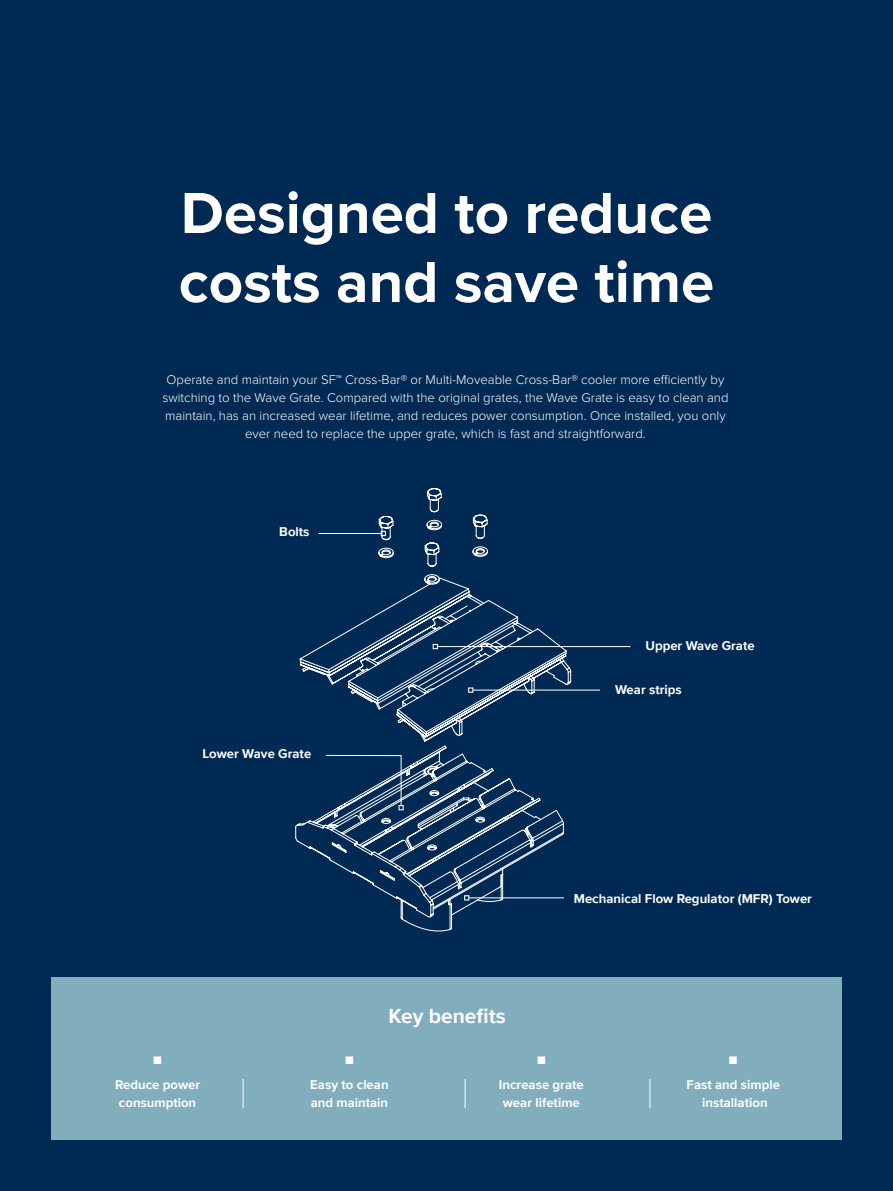
<style>
.page{position:relative;width:893px;height:1191px;background:#002954}
.page>*{position:absolute;margin:0;border:0;box-sizing:border-box;transform-origin:0 0}
.t1{font:700 60px/69px "Proxima Nova";color:#fff}
.t2{font:700 21px "Proxima Nova";color:#fff}
.t3{font:300 13.2px/18px "Proxima Nova";color:#fff;text-align:center}
.t4{font:700 13.2px/18px "Proxima Nova";color:#fff}
</style>
<div class="page">
<div style="left:51px;top:978px;width:791px;height:162px;background:#81adbc"></div>
<svg style="left:243px;top:1079px;width:1px;height:29px"></svg>
<svg style="left:465px;top:1079px;width:1px;height:29px"></svg>
<svg style="left:649px;top:1079px;width:1px;height:29px"></svg>
<hr style="left:437px;top:646px;width:193px;height:1px;background:#fff">
<hr style="left:473px;top:690px;width:127px;height:1px;background:#fff">
<svg style="left:295px;top:488px;width:277px;height:443px"></svg>
<h1 class="t1" style="left:179px;top:177px;width:537px">Designed to reduce costs and save time</h1>
<p class="t3" style="left:162px;top:370px;width:568px">Operate and maintain your SF™ Cross-Bar® or Multi-Moveable Cross-Bar® cooler more efficiently by switching to the Wave Grate. Compared with the original grates, the Wave Grate is easy to clean and maintain, has an increased wear lifetime, and reduces power consumption. Once installed, you only ever need to replace the upper grate, which is fast and straightforward.</p>
<p class="t4" style="left:279px;top:522px;width:32px">Bolts</p>
<p class="t4" style="left:203px;top:744px;width:110px">Lower Wave Grate</p>
<p class="t4" style="left:645px;top:636px;width:111px">Upper Wave Grate</p>
<p class="t4" style="left:615px;top:680px;width:68px">Wear strips</p>
<h2 class="t2" style="left:388px;top:1000px;width:119px">Key benefits</h2>
<p class="t4" style="left:574px;top:889px;width:240px">Mechanical Flow Regulator (MFR) Tower</p>
<p class="t3" style="left:153px;top:1050px;width:10px">■</p>
<p class="t3" style="left:345px;top:1050px;width:10px">■</p>
<p class="t3" style="left:537px;top:1050px;width:10px">■</p>
<p class="t3" style="left:729px;top:1050px;width:10px">■</p>
<p class="t4" style="left:115px;top:1075px;width:87px">Reduce power consumption</p>
<p class="t4" style="left:310px;top:1075px;width:80px">Easy to clean and maintain</p>
<p class="t4" style="left:499px;top:1075px;width:86px;text-align:center">Increase grate wear lifetime</p>
<p class="t4" style="left:686px;top:1075px;width:95px;text-align:center">Fast and simple installation</p>
</div>
